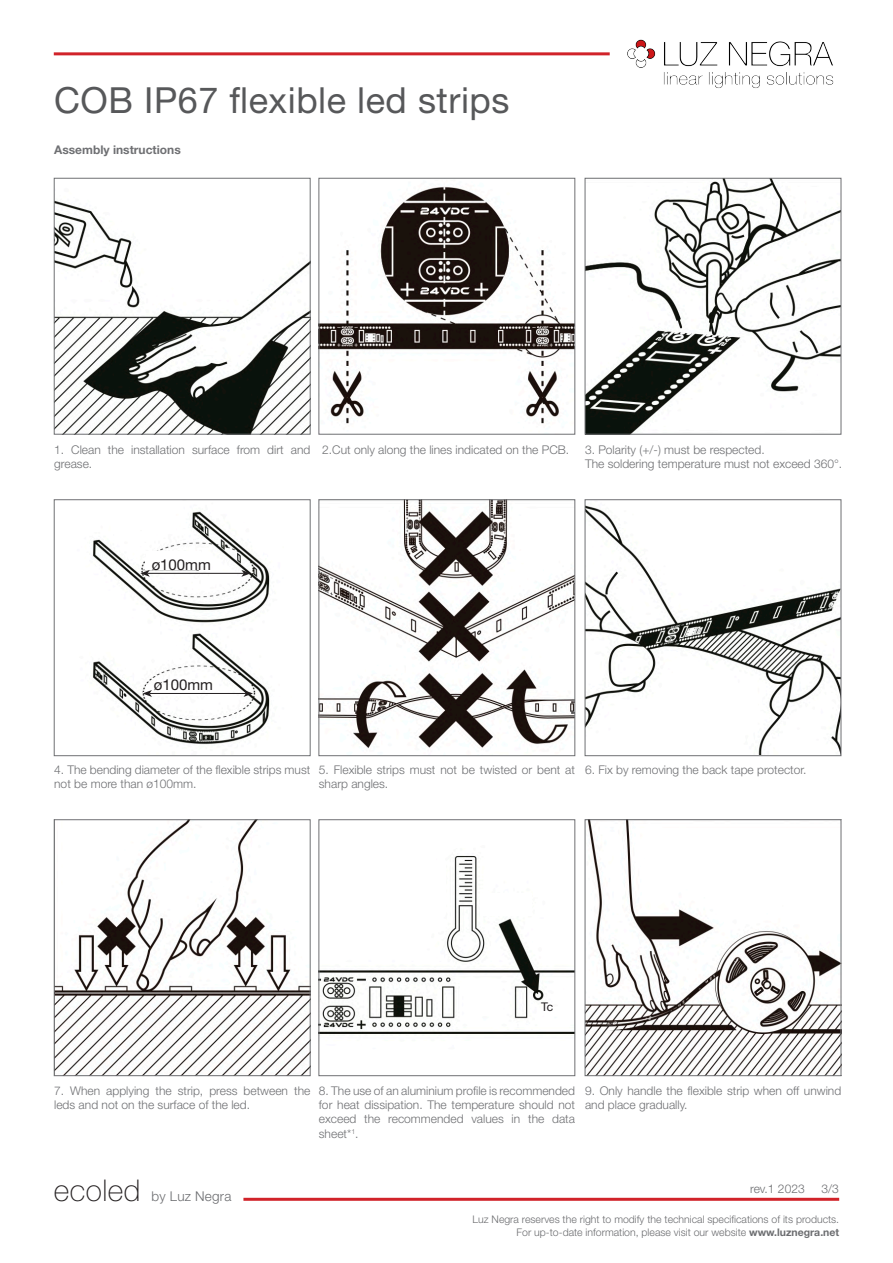
<style>
.page{position:relative;width:893px;height:1263px;background:#fff}
.page>*{position:absolute;margin:0;border:0;box-sizing:border-box;transform-origin:0 0}
.t1{font:36px "Helvetica Neue LT Std";letter-spacing:.015em;color:#57585a}
.t2{font:100 30px "Helvetica Neue LT Std";letter-spacing:.015em;color:#231f20}
.t3{font:15px "Helvetica Neue LT Std";color:#231f20}
.t4{font:300 13.5px "Helvetica Neue LT Std";letter-spacing:.015em;color:#6c6d70}
.t5{font:300 12px/14.4px "Helvetica Neue LT Std";color:#6f7073}
.t6{font:700 12px "Helvetica Neue LT Std";color:#6f7073}
.t7{font:300 12px "Helvetica Neue LT Std";color:#6c6d70}
.t8{font:12px "Helvetica Neue LT Std";color:#231f20}
.t9{font:300 10.5px/12.6px "Helvetica Neue LT Std";color:#6c6d70;text-align:right}
.s1{font-weight:700}
</style>
<div class="page">
<hr style="left:54px;top:52px;width:556px;height:3px;background:#d1232a">
<hr style="left:243px;top:1198px;width:596px;height:3px;background:#d1232a">
<img style="left:627px;top:39px;width:207px;height:49px">
<img style="left:56px;top:201px;width:252px;height:231px">
<div style="left:54px;top:178px;width:256px;height:256px;border:1px solid #6f7073"></div>
<img style="left:587px;top:506px;width:252px;height:248px">
<div style="left:585px;top:499px;width:256px;height:257px;border:1px solid #6f7073"></div>
<img style="left:587px;top:180px;width:252px;height:252px">
<div style="left:585px;top:178px;width:256px;height:256px;border:1px solid #6f7073"></div>
<img style="left:56px;top:821px;width:252px;height:253px">
<div style="left:54px;top:819px;width:256px;height:257px;border:1px solid #6f7073"></div>
<img style="left:321px;top:855px;width:252px;height:179px">
<div style="left:319px;top:819px;width:256px;height:257px;border:1px solid #6f7073"></div>
<img style="left:587px;top:821px;width:252px;height:253px">
<div style="left:585px;top:819px;width:256px;height:257px;border:1px solid #6f7073"></div>
<div style="left:480px;top:893px;width:51px;height:23px;background:#fff"></div>
<img style="left:321px;top:187px;width:252px;height:237px">
<div style="left:319px;top:178px;width:256px;height:256px;border:1px solid #6f7073"></div>
<img style="left:321px;top:501px;width:252px;height:248px">
<div style="left:319px;top:499px;width:256px;height:257px;border:1px solid #6f7073"></div>
<img style="left:93px;top:511px;width:177px;height:234px">
<div style="left:54px;top:499px;width:256px;height:257px;border:1px solid #6f7073"></div>
<div style="left:146px;top:685px;width:55px;height:10px;background:#fff"></div>
<div style="left:145px;top:559px;width:55px;height:11px;background:#fff"></div>
<div style="left:146px;top:551px;width:55px;height:10px;background:#fff"></div>
<hr style="left:143px;top:558px;width:55px;height:2px;background:#fff">
<hr style="left:150px;top:693px;width:96px;height:1px;background:#231f20">
<svg style="left:142px;top:690px;width:10px;height:7px"></svg>
<svg style="left:244px;top:690px;width:9px;height:7px"></svg>
<hr style="left:147px;top:573px;width:97px;height:1px;background:#231f20">
<svg style="left:140px;top:570px;width:10px;height:7px"></svg>
<svg style="left:241px;top:570px;width:10px;height:7px"></svg>
<p class="t1" style="left:54px;top:79px;width:457px">COB IP67 flexible led strips</p>
<p class="t6" style="left:54px;top:142px;width:128px">Assembly instructions</p>
<p class="t5" style="left:54px;top:442px;width:258px">1. Clean the installation surface from dirt and grease.</p>
<p class="t5" style="left:322px;top:442px;width:248px">2.Cut only along the lines indicated on the PCB.</p>
<p class="t5" style="left:585px;top:442px;width:259px">3. Polarity (+/-) must be respected.<br>The soldering temperature must not exceed 360°.</p>
<p class="t3" style="left:152px;top:556px;width:61px">ø100mm</p>
<p class="t3" style="left:154px;top:676px;width:61px">ø100mm</p>
<p class="t5" style="left:54px;top:762px;width:258px">4. The bending diameter of the flexible strips must not be more than ø100mm.</p>
<p class="t5" style="left:319px;top:762px;width:258px">5. Flexible strips must not be twisted or bent at sharp angles.</p>
<p class="t5" style="left:585px;top:762px;width:223px">6. Fix by removing the back tape protector.</p>
<p class="t8" style="left:541px;top:1000px;width:13px">Tc</p>
<p class="t5" style="left:54px;top:1083px;width:258px">7. When applying the strip, press between the leds and not on the surface of the led.</p>
<p class="t5" style="left:319px;top:1083px;width:258px;text-align:justify">8. The use of an aluminium profile is recommended for heat dissipation. The temperature should not exceed the recommended values in the data sheet*<sup>1</sup>.</p>
<p class="t5" style="left:585px;top:1083px;width:258px">9. Only handle the flexible strip when off unwind and place gradually.</p>
<h2 class="t2" style="left:54px;top:1173px;width:88px">ecoled</h2>
<p class="t4" style="left:152px;top:1188px;width:81px">by Luz Negra</p>
<p class="t7" style="left:750px;top:1181px;width:56px">rev.1 2023</p>
<p class="t7" style="left:822px;top:1181px;width:19px">3/3</p>
<p class="t9" style="left:473px;top:1213px;width:368px">Luz Negra reserves the right to modify the technical specifications of its products.<br>For up-to-date information, please visit our website <span class="s1">www.luznegra.net</span></p>
</div>
